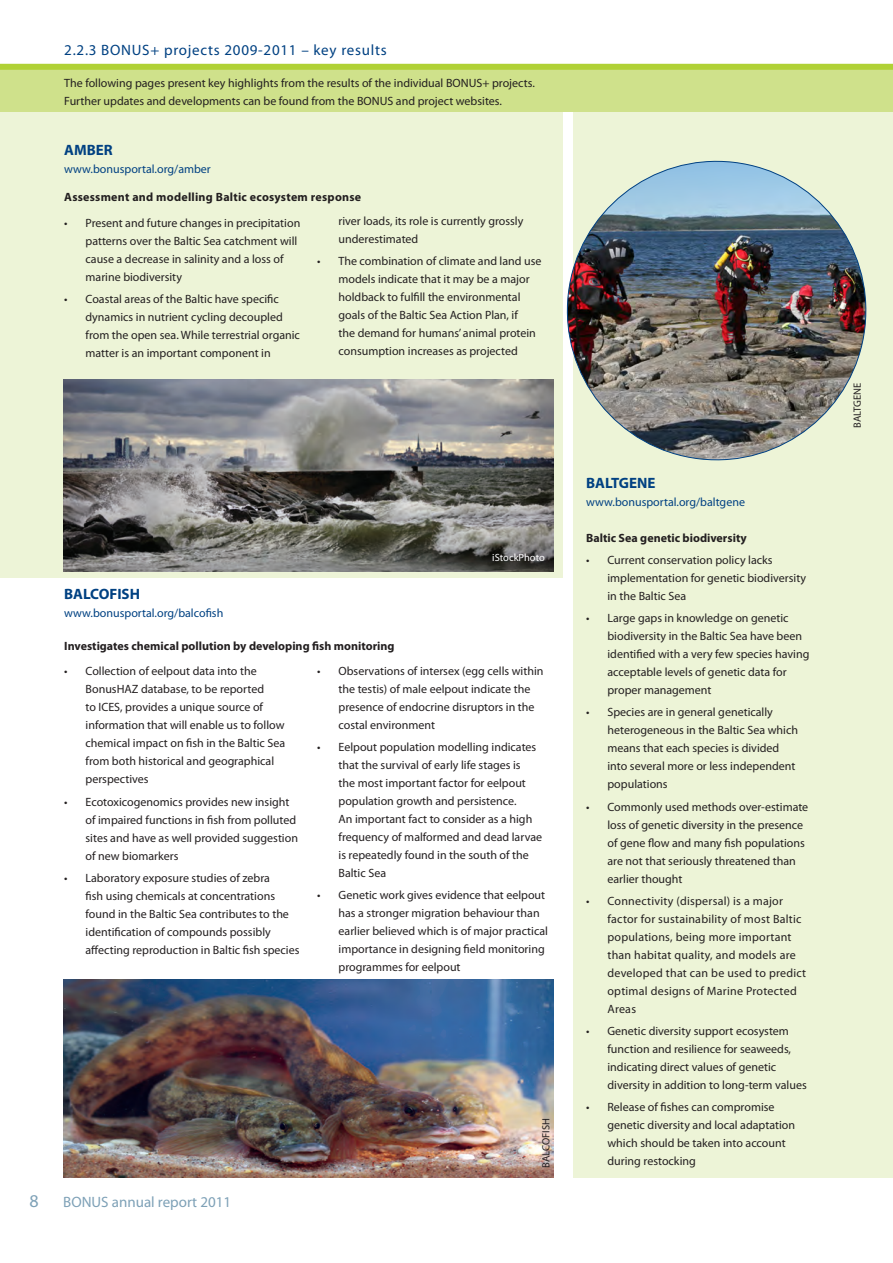
<style>
.page{position:relative;width:893px;height:1263px;background:#fff}
.page>*{position:absolute;margin:0;border:0;box-sizing:border-box;transform-origin:0 0}
.t1{font:18px "Myriad Pro";color:#7ea1b7}
.leipiksen_otsikko{font:15px "Myriad Pro";letter-spacing:.05em;color:#014182}
.otsikko_valk{font:700 15px "Myriad Pro";color:#014182}
.Leipis{font:15px "Myriad Pro";color:#7ea1b7}
.leipis_pallot{font:12px/18px "Myriad Pro";color:#231f20}
.leipis_pallot-2{font:12px/18px "Myriad Pro";letter-spacing:.02em;color:#231f20}
.Leipis-2{font:12px/18px "Myriad Pro";color:#231f20}
.Leipis-3{font:700 12px "Myriad Pro";color:#231f20}
.Leipis-4{font:12px "Myriad Pro";color:#014182}
.Leipis-5{font:700 12px "Myriad Pro";letter-spacing:.02em;color:#231f20}
.kuva_krediitit{font:10.5px "Myriad Pro";color:#231f20}
.kuva_krediitit-2{font:10.5px "Myriad Pro";color:#fff}
</style>
<div class="page">
<div style="left:573px;top:102px;width:320px;height:1076px;background:#edf4d7"></div>
<div style="left:0;top:111px;width:563px;height:467px;background:#edf4d7"></div>
<div style="left:0;top:64px;width:893px;height:47px;background:#cfe18b"></div>
<img style="left:64px;top:379px;width:490px;height:193px">
<img style="left:63px;top:979px;width:491px;height:199px">
<img style="left:566px;top:160px;width:301px;height:301px">
<div style="left:0;top:64px;width:893px;height:6px;background:#b0d136"></div>
<p class="leipiksen_otsikko" style="left:64px;top:41px;width:324px">2.2.3 BONUS+ projects 2009-2011 – key results</p>
<p class="Leipis-2" style="left:64px;top:73px;width:472px">The following pages present key highlights from the results of the individual BONUS+ projects.<br>Further updates and developments can be found from the BONUS and project websites.</p>
<p class="otsikko_valk" style="left:64px;top:140px;width:50px">AMBER</p>
<p class="Leipis-4" style="left:64px;top:161px;width:148px">www.bonusportal.org/amber</p>
<p class="Leipis-5" style="left:64px;top:190px;width:298px">Assessment and modelling Baltic ecosystem response</p>
<p class="leipis_pallot" style="left:86px;top:214px;width:216px;text-indent:-21px">• Present and future changes in precipitation patterns over the Baltic Sea catchment will cause a decrease in salinity and a loss of marine biodiversity</p>
<p class="leipis_pallot" style="left:86px;top:290px;width:216px;text-indent:-21px">• Coastal areas of the Baltic have specific dynamics in nutrient cycling decoupled from the open sea. While terrestrial organic matter is an important component in</p>
<p class="leipis_pallot" style="left:339px;top:212px;width:186px">river loads, its role is currently grossly underestimated</p>
<p class="leipis_pallot" style="left:339px;top:252px;width:205px;text-indent:-21px">• The combination of climate and land use models indicate that it may be a major holdback to fulfill the environmental goals of the Baltic Sea Action Plan, if<br>the demand for humans’ animal protein consumption increases as projected</p>
<p class="otsikko_valk" style="left:64px;top:584px;width:77px">BALCOFISH</p>
<p class="Leipis-4" style="left:64px;top:606px;width:161px">www.bonusportal.org/balcofish</p>
<p class="Leipis-3" style="left:64px;top:638px;width:332px">Investigates chemical pollution by developing fish monitoring</p>
<p class="kuva_krediitit-2" style="left:492px;top:551px;width:54px">iStockPhoto</p>
<p class="leipis_pallot" style="left:86px;top:662px;width:201px;text-indent:-21px">• Collection of eelpout data into the BonusHAZ database, to be reported<br>to ICES, provides a unique source of information that will enable us to follow chemical impact on fish in the Baltic Sea from both historical and geographical perspectives</p>
<p class="leipis_pallot" style="left:86px;top:792px;width:214px;text-indent:-21px">• Ecotoxicogenomics provides new insight of impaired functions in fish from polluted sites and have as well provided suggestion of new biomarkers</p>
<p class="leipis_pallot" style="left:86px;top:869px;width:215px;text-indent:-21px">• Laboratory exposure studies of zebra<br>fish using chemicals at concentrations found in the Baltic Sea contributes to the identification of compounds possibly affecting reproduction in Baltic fish species</p>
<p class="leipis_pallot" style="left:339px;top:662px;width:206px;text-indent:-21px">• Observations of intersex (egg cells within the testis) of male eelpout indicate the presence of endocrine disruptors in the costal environment</p>
<p class="leipis_pallot" style="left:339px;top:738px;width:205px;text-indent:-21px">• Eelpout population modelling indicates that the survival of early life stages is<br>the most important factor for eelpout population growth and persistence.<br>An important fact to consider as a high frequency of malformed and dead larvae is repeatedly found in the south of the Baltic Sea</p>
<p class="leipis_pallot" style="left:339px;top:886px;width:211px;text-indent:-21px">• Genetic work gives evidence that eelpout has a stronger migration behaviour than earlier believed which is of major practical importance in designing field monitoring programmes for eelpout</p>
<p class="t1" style="left:30px;top:1190px;width:11px">8</p>
<p class="Leipis" style="left:63px;top:1193px;width:169px">BONUS annual report 2011</p>
<p class="kuva_krediitit" style="left:539px;top:1168px;width:51px;rotate:-90deg">BALCOFISH</p>
<p class="otsikko_valk" style="left:586px;top:473px;width:71px">BALTGENE</p>
<p class="Leipis-4" style="left:586px;top:494px;width:160px">www.bonusportal.org/baltgene</p>
<p class="Leipis-3" style="left:586px;top:530px;width:162px">Baltic Sea genetic biodiversity</p>
<p class="leipis_pallot" style="left:607px;top:551px;width:200px;text-indent:-21px">• Current conservation policy lacks implementation for genetic biodiversity in the Baltic Sea</p>
<p class="leipis_pallot" style="left:607px;top:609px;width:203px;text-indent:-21px">• Large gaps in knowledge on genetic biodiversity in the Baltic Sea have been identified with a very few species having acceptable levels of genetic data for proper management</p>
<p class="leipis_pallot" style="left:607px;top:703px;width:192px;text-indent:-21px">• Species are in general genetically heterogeneous in the Baltic Sea which means that each species is divided into several more or less independent populations</p>
<p class="leipis_pallot" style="left:607px;top:797px;width:202px;text-indent:-21px">• Commonly used methods over-estimate loss of genetic diversity in the presence of gene flow and many fish populations are not that seriously threatened than earlier thought</p>
<p class="leipis_pallot-2" style="left:607px;top:892px;width:200px;text-indent:-21px">• Connectivity (dispersal) is a major factor for sustainability of most Baltic populations, being more important than habitat quality, and models are developed that can be used to predict optimal designs of Marine Protected<br>Areas</p>
<p class="leipis_pallot" style="left:607px;top:1022px;width:201px;text-indent:-21px">• Genetic diversity support ecosystem function and resilience for seaweeds, indicating direct values of genetic diversity in addition to long-term values</p>
<p class="leipis_pallot" style="left:607px;top:1098px;width:189px;text-indent:-21px">• Release of fishes can compromise genetic diversity and local adaptation which should be taken into account during restocking</p>
<p class="kuva_krediitit" style="left:851px;top:428px;width:47px;rotate:-90deg">BALTGENE</p>
</div>
